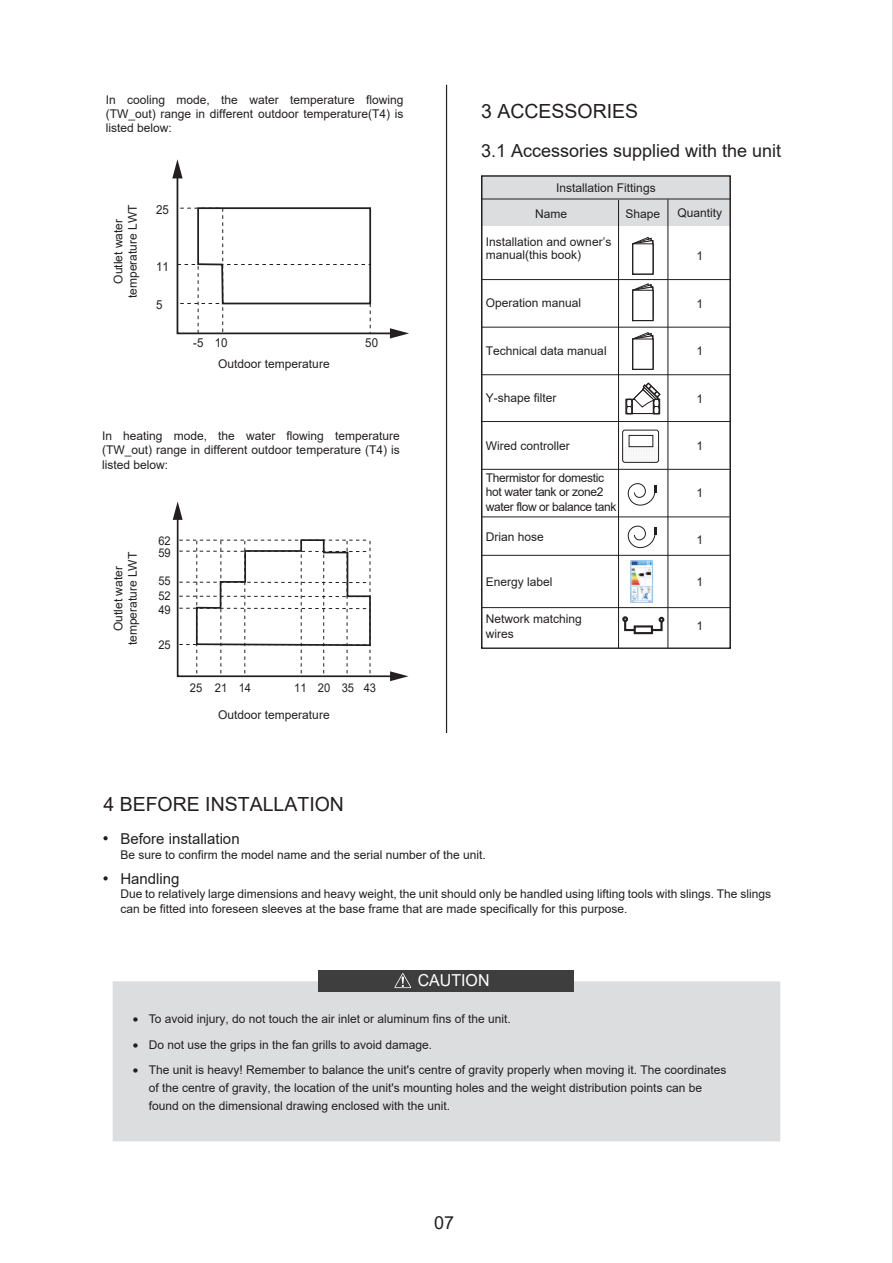
<style>
.page{position:relative;width:893px;height:1263px;background:#fff}
.page>*{position:absolute;margin:0;border:0;box-sizing:border-box;transform-origin:0 0}
.t1{font:19.5px "Arial";color:#231f20}
.t2{font:18px "Arial";color:#231f20}
.t3{font:16.5px "Arial";color:#fff}
.t4{font:15px "Arial";color:#231f20}
.t5{font:12.45px "Arial";color:#231f20;scale:.93 1}
.t6{font:12px/14.4px "Arial";color:#231f20}
.t7{font:12px/14.4px "Arial";letter-spacing:-.03em;color:#231f20}
.t8{font:12px "Arial";color:#231f20;scale:.93 1}
.t9{font:12px "Arial";color:#231f20;scale:.92 1}
</style>
<div class="page">
<hr style="left:446px;top:85px;width:1px;height:648px;background:#231f20">
<svg style="left:103px;top:836px;width:5px;height:4px"></svg>
<svg style="left:103px;top:876px;width:5px;height:4px"></svg>
<div style="left:482px;top:176px;width:248px;height:50px;background:#dcdddf"></div>
<svg style="left:632px;top:237px;width:22px;height:38px"></svg>
<svg style="left:632px;top:283px;width:22px;height:38px"></svg>
<svg style="left:632px;top:332px;width:22px;height:38px"></svg>
<svg style="left:625px;top:382px;width:36px;height:33px"></svg>
<hr style="left:618px;top:200px;width:1px;height:448px;background:#231f20">
<hr style="left:668px;top:199px;width:1px;height:449px;background:#231f20">
<hr style="left:482px;top:279px;width:248px;height:1px;background:#231f20">
<hr style="left:482px;top:199px;width:248px;height:1px;background:#231f20">
<hr style="left:482px;top:327px;width:248px;height:1px;background:#231f20">
<hr style="left:482px;top:374px;width:248px;height:1px;background:#231f20">
<hr style="left:482px;top:421px;width:248px;height:1px;background:#231f20">
<div style="left:481px;top:175px;width:250px;height:474px;border:1px solid #231f20"></div>
<svg style="left:627px;top:483px;width:29px;height:23px"></svg>
<hr style="left:481px;top:517px;width:249px;height:1px;background:#231f20">
<hr style="left:481px;top:469px;width:249px;height:1px;background:#231f20">
<svg style="left:625px;top:447px;width:30px;height:14px"></svg>
<div style="left:629px;top:435px;width:24px;height:12px;border:1px solid #231f20"></div>
<div style="left:622px;top:430px;width:37px;height:33px;border:1px solid #231f20;border-radius:2px"></div>
<img style="left:631px;top:560px;width:21px;height:42px">
<hr style="left:481px;top:555px;width:249px;height:1px;background:#231f20">
<hr style="left:482px;top:607px;width:248px;height:1px;background:#231f20">
<svg style="left:622px;top:616px;width:6px;height:6px"></svg>
<svg style="left:659px;top:617px;width:5px;height:5px"></svg>
<div style="left:624px;top:620px;width:39px;height:11px;border:2px solid #231f20"></div>
<div style="left:635px;top:626px;width:17px;height:7px;background:#fff"></div>
<div style="left:634px;top:625px;width:19px;height:9px;border:2px solid #231f20"></div>
<svg style="left:172px;top:159px;width:237px;height:179px"></svg>
<svg style="left:173px;top:501px;width:235px;height:180px"></svg>
<div style="left:113px;top:981px;width:667px;height:160px;background:#dcdddf"></div>
<div style="left:319px;top:970px;width:255px;height:21px;background:#3e3e3f"></div>
<svg style="left:394px;top:973px;width:17px;height:15px"></svg>
<svg style="left:627px;top:525px;width:29px;height:23px"></svg>
<p class="t6" style="left:106px;top:92px;width:299px;text-align:justify">In cooling mode, the water temperature flowing (TW_out) range in different outdoor temperature(T4) is listed below:</p>
<p class="t6" style="left:111px;top:298px;width:95px;text-align:center;rotate:-90deg">Outlet water temperature LWT</p>
<p class="t5" style="left:156px;top:201px;width:15px">25</p>
<p class="t5" style="left:156px;top:258px;width:15px">11</p>
<p class="t5" style="left:156px;top:296px;width:8px">5</p>
<p class="t5" style="left:193px;top:334px;width:38px">-5 10</p>
<p class="t5" style="left:365px;top:334px;width:15px">50</p>
<p class="t6" style="left:218px;top:356px;width:113px">Outdoor temperature</p>
<p class="t6" style="left:102px;top:428px;width:299px;text-align:justify">In heating mode, the water flowing temperature (TW_out) range in different outdoor temperature (T4) is listed below:</p>
<p class="t6" style="left:111px;top:645px;width:95px;text-align:center;rotate:-90deg">Outlet water temperature LWT</p>
<p class="t9" style="left:158px;top:532px;width:15px">62</p>
<p class="t9" style="left:158px;top:544px;width:15px">59</p>
<p class="t9" style="left:158px;top:572px;width:15px">55</p>
<p class="t8" style="left:158px;top:587px;width:15px">52</p>
<p class="t8" style="left:158px;top:602px;width:15px">49</p>
<p class="t8" style="left:158px;top:636px;width:15px">25</p>
<p class="t8" style="left:190px;top:679px;width:67px">25 21 14</p>
<p class="t8" style="left:294px;top:679px;width:90px">11 20 35 43</p>
<p class="t6" style="left:218px;top:708px;width:113px">Outdoor temperature</p>
<h1 class="t1" style="left:103px;top:791px;width:242px">4 BEFORE INSTALLATION</h1>
<h1 class="t1" style="left:481px;top:97px;width:159px">3 ACCESSORIES</h1>
<h2 class="t2" style="left:481px;top:139px;width:302px">3.1 Accessories supplied with the unit</h2>
<p class="t6" style="left:556px;top:180px;width:101px">Installation Fittings</p>
<p class="t6" style="left:535px;top:206px;width:34px">Name</p>
<p class="t6" style="left:625px;top:206px;width:36px">Shape</p>
<p class="t6" style="left:486px;top:236px;width:127px;line-height:12.8px">Installation and owner’s manual(this book)</p>
<p class="t6" style="left:486px;top:295px;width:97px">Operation manual</p>
<p class="t6" style="left:486px;top:344px;width:122px">Technical data manual</p>
<p class="t6" style="left:486px;top:390px;width:72px">Y-shape filter</p>
<p class="t6" style="left:486px;top:439px;width:86px">Wired controller</p>
<p class="t7" style="left:486px;top:470px;width:132px">Thermistor for domestic hot water tank or zone2 water flow or balance tank</p>
<p class="t6" style="left:677px;top:205px;width:46px">Quantity</p>
<p class="t6" style="left:696px;top:248px;width:8px">1</p>
<p class="t6" style="left:696px;top:296px;width:8px">1</p>
<p class="t6" style="left:696px;top:344px;width:8px">1</p>
<p class="t6" style="left:696px;top:391px;width:8px">1</p>
<p class="t6" style="left:696px;top:439px;width:8px">1</p>
<p class="t6" style="left:696px;top:486px;width:8px">1</p>
<p class="t6" style="left:486px;top:529px;width:60px">Drian hose</p>
<p class="t6" style="left:696px;top:532px;width:8px">1</p>
<p class="t6" style="left:486px;top:574px;width:68px">Energy label</p>
<p class="t6" style="left:696px;top:574px;width:8px">1</p>
<p class="t6" style="left:486px;top:611px;width:98px;line-height:15px">Network matching wires</p>
<p class="t6" style="left:696px;top:618px;width:8px">1</p>
<p class="t4" style="left:120px;top:828px;width:121px">Before installation</p>
<p class="t6" style="left:120px;top:847px;width:367px">Be sure to confirm the model name and the serial number of the unit.</p>
<p class="t4" style="left:120px;top:868px;width:61px">Handling</p>
<p class="t6" style="left:120px;top:887px;width:652px">Due to relatively large dimensions and heavy weight, the unit should only be handled using lifting tools with slings. The slings can be fitted into foreseen sleeves at the base frame that are made specifically for this purpose.</p>
<h3 class="t3" style="left:418px;top:969px;width:73px">CAUTION</h3>
<p class="t6" style="left:133px;top:1011px;width:380px">• To avoid injury, do not touch the air inlet or aluminum fins of the unit.</p>
<p class="t6" style="left:133px;top:1037px;width:301px">• Do not use the grips in the fan grills to avoid damage.</p>
<p class="t6" style="left:149px;top:1061px;width:579px;line-height:18px;text-indent:-16px">• The unit is heavy! Remember to balance the unit's centre of gravity properly when moving it. The coordinates of the centre of gravity, the location of the unit's mounting holes and the weight distribution points can be found on the dimensional drawing enclosed with the unit.</p>
<h2 class="t2" style="left:434px;top:1210px;width:22px">07</h2>
</div>
